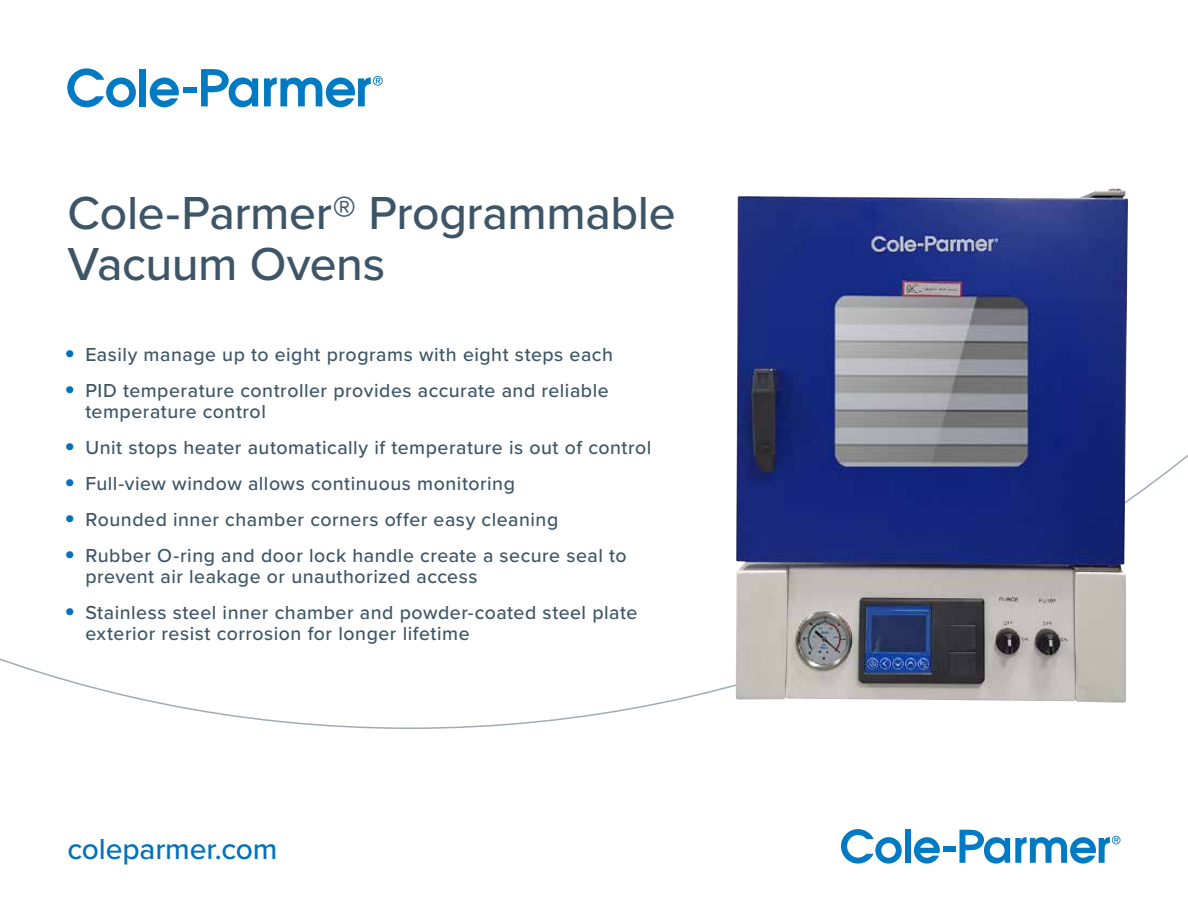
<style>
.page{position:relative;width:1188px;height:918px;background:#fff}
.page>*{position:absolute;margin:0;border:0;box-sizing:border-box;transform-origin:0 0}
.t1{font:500 48px/51px "Proxima Nova";letter-spacing:-.01em;color:#3d5567}
.t2{font:500 30px "Proxima Nova";letter-spacing:-.005em;color:#0072bc}
.t3{font:500 19.5px/21px "Proxima Nova";letter-spacing:.025em;color:#3d5567}
.s1{font-weight:700;font-size:30px;color:#0072bc}
</style>
<div class="page">
<svg style="left:67px;top:68px;width:69px;height:39px"></svg>
<div style="left:140px;top:69px;width:6px;height:37px;background:#007ac2"></div>
<svg style="left:150px;top:78px;width:29px;height:29px"></svg>
<div style="left:183px;top:87px;width:14px;height:6px;background:#007ac2"></div>
<svg style="left:201px;top:69px;width:57px;height:38px"></svg>
<svg style="left:264px;top:76px;width:119px;height:31px"></svg>
<img style="left:736px;top:188px;width:392px;height:515px">
<svg style="left:841px;top:829px;width:61px;height:35px"></svg>
<div style="left:905px;top:830px;width:6px;height:33px;background:#007ac2"></div>
<svg style="left:914px;top:837px;width:26px;height:27px"></svg>
<div style="left:943px;top:846px;width:13px;height:5px;background:#007ac2"></div>
<svg style="left:959px;top:830px;width:161px;height:34px"></svg>
<h1 class="t1" style="left:68px;top:186px;width:610px">Cole-Parmer® Programmable<br>Vacuum Ovens</h1>
<p class="t3" style="left:64px;top:343px;width:550px"><span class="s1">•</span> Easily manage up to eight programs with eight steps each</p>
<p class="t3" style="left:85px;top:379px;width:525px;text-indent:-21px"><span class="s1">•</span> PID temperature controller provides accurate and reliable temperature control</p>
<p class="t3" style="left:64px;top:436px;width:589px"><span class="s1">•</span> Unit stops heater automatically if temperature is out of control</p>
<p class="t3" style="left:64px;top:472px;width:452px"><span class="s1">•</span> Full-view window allows continuous monitoring</p>
<p class="t3" style="left:64px;top:508px;width:495px"><span class="s1">•</span> Rounded inner chamber corners offer easy cleaning</p>
<p class="t3" style="left:85px;top:544px;width:543px;text-indent:-21px"><span class="s1">•</span> Rubber O-ring and door lock handle create a secure seal to prevent air leakage or unauthorized access</p>
<p class="t3" style="left:85px;top:601px;width:554px;text-indent:-21px"><span class="s1">•</span> Stainless steel inner chamber and powder-coated steel plate exterior resist corrosion for longer lifetime</p>
<h2 class="t2" style="left:68px;top:826px;width:212px">coleparmer.com</h2>
</div>
